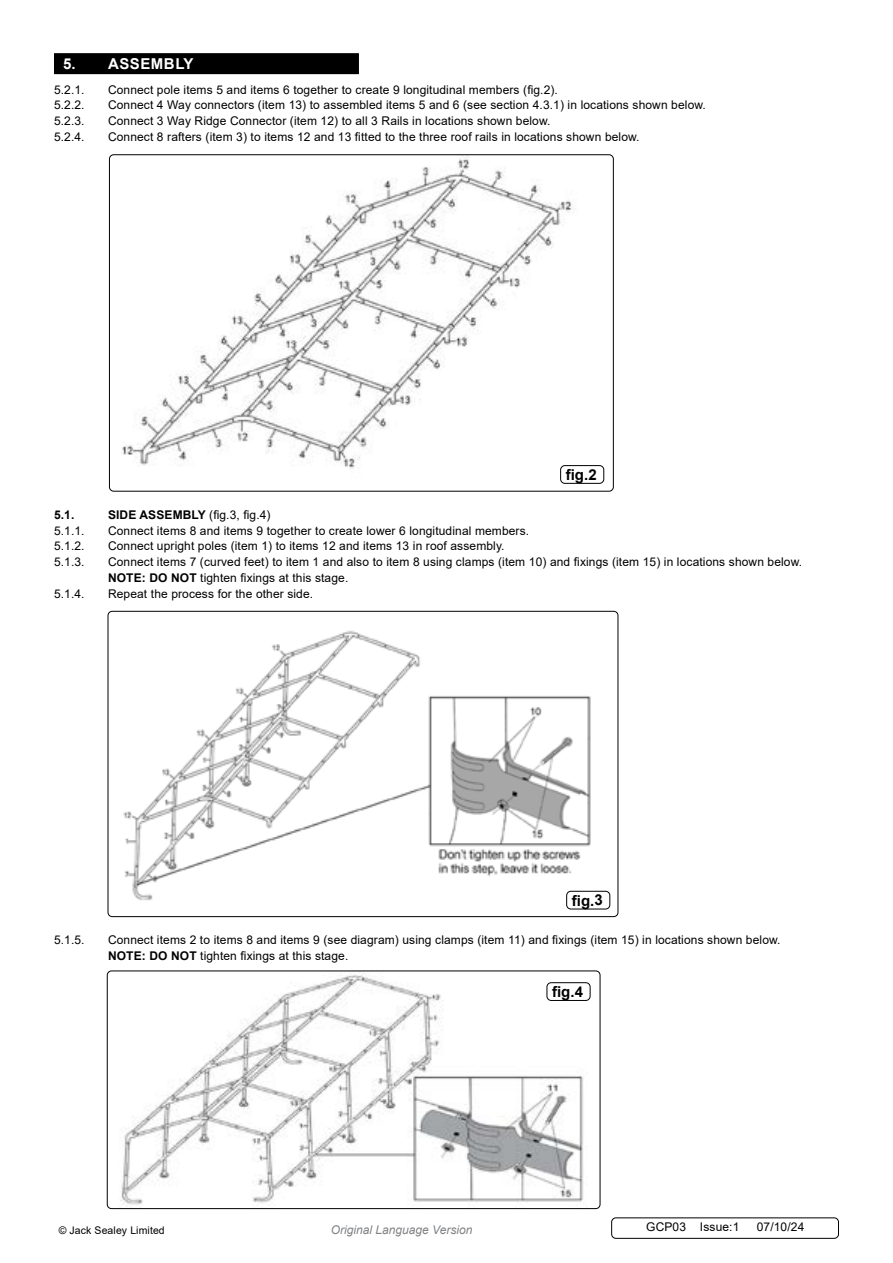
<style>
.page{position:relative;width:893px;height:1263px;background:#fff}
.page>*{position:absolute;margin:0;border:0;box-sizing:border-box;transform-origin:0 0}
.t1{font:700 15px "Arial";color:#000}
.t2{font:700 15px "Arial";letter-spacing:.035em;color:#fff}
.t3{font:12px/15.8px "Arial";letter-spacing:.01em;color:#000}
.t4{font:italic 12px "Arial";color:#808285}
.t5{font:700 12px "Arial";color:#000}
.t6{font:10.5px "Arial";letter-spacing:.01em;color:#000}
.s1{font-weight:700}
</style>
<div class="page">
<div style="left:54px;top:53px;width:305px;height:21px;background:#000"></div>
<img style="left:107px;top:972px;width:493px;height:236px">
<div style="left:107px;top:970px;width:493px;height:239px;border:1px solid #000;border-radius:4px"></div>
<img style="left:111px;top:156px;width:501px;height:334px">
<img style="left:123px;top:631px;width:488px;height:278px">
<div style="left:108px;top:611px;width:510px;height:306px;border:1px solid #000;border-radius:4px"></div>
<div style="left:561px;top:466px;width:43px;height:17px;background:#fff;border-radius:4px"></div>
<div style="left:560px;top:465px;width:44px;height:19px;border:1px solid #000;border-radius:4px"></div>
<div style="left:567px;top:891px;width:43px;height:18px;background:#fff;border-radius:4px"></div>
<div style="left:566px;top:891px;width:44px;height:18px;border:1px solid #000;border-radius:4px"></div>
<div style="left:547px;top:983px;width:43px;height:17px;background:#fff;border-radius:4px"></div>
<div style="left:547px;top:982px;width:43px;height:19px;border:1px solid #000;border-radius:4px"></div>
<div style="left:611px;top:1217px;width:228px;height:22px;border:1px solid #000;border-radius:4px"></div>
<p class="t2" style="left:63px;top:53px;width:132px">5. ASSEMBLY</p>
<p class="t3" style="left:54px;top:81px;width:32px">5.2.1.</p>
<p class="t3" style="left:108px;top:81px;width:451px">Connect pole items 5 and items 6 together to create 9 longitudinal members (fig.2).</p>
<p class="t3" style="left:54px;top:97px;width:32px">5.2.2.</p>
<p class="t3" style="left:108px;top:97px;width:599px">Connect 4 Way connectors (item 13) to assembled items 5 and 6 (see section 4.3.1) in locations shown below.</p>
<p class="t3" style="left:54px;top:113px;width:32px">5.2.3.</p>
<p class="t3" style="left:108px;top:113px;width:444px">Connect 3 Way Ridge Connector (item 12) to all 3 Rails in locations shown below.</p>
<p class="t3" style="left:54px;top:129px;width:32px">5.2.4.</p>
<p class="t3" style="left:108px;top:129px;width:533px">Connect 8 rafters (item 3) to items 12 and 13 fitted to the three roof rails in locations shown below.</p>
<p class="t1" style="left:566px;top:464px;width:32px">fig.2</p>
<p class="t5" style="left:54px;top:506px;width:22px">5.1.</p>
<p class="t3" style="left:108px;top:507px;width:164px"><span class="s1">SIDE ASSEMBLY</span> (fig.3, fig.4)</p>
<p class="t3" style="left:54px;top:522px;width:32px">5.1.1.</p>
<p class="t3" style="left:108px;top:522px;width:423px">Connect items 8 and items 9 together to create lower 6 longitudinal members.</p>
<p class="t3" style="left:54px;top:538px;width:32px">5.1.2.</p>
<p class="t3" style="left:108px;top:538px;width:398px">Connect upright poles (item 1) to items 12 and items 13 in roof assembly.</p>
<p class="t3" style="left:54px;top:554px;width:32px">5.1.3.</p>
<p class="t3" style="left:108px;top:554px;width:696px">Connect items 7 (curved feet) to item 1 and also to item 8 using clamps (item 10) and fixings (item 15) in locations shown below.<br><span class="s1">NOTE: DO NOT</span> tighten fixings at this stage.</p>
<p class="t3" style="left:54px;top:585px;width:32px">5.1.4.</p>
<p class="t3" style="left:108px;top:585px;width:207px">Repeat the process for the other side.</p>
<p class="t1" style="left:572px;top:890px;width:32px">fig.3</p>
<p class="t3" style="left:54px;top:932px;width:32px">5.1.5.</p>
<p class="t3" style="left:108px;top:932px;width:674px">Connect items 2 to items 8 and items 9 (see diagram) using clamps (item 11) and fixings (item 15) in locations shown below.<br><span class="s1">NOTE: DO NOT</span> tighten fixings at this stage.</p>
<p class="t1" style="left:552px;top:981px;width:32px">fig.4</p>
<p class="t6" style="left:59px;top:1223px;width:108px">© Jack Sealey Limited</p>
<p class="t4" style="left:331px;top:1222px;width:143px">Original Language Version</p>
<p class="t3" style="left:646px;top:1219px;width:95px">GCP03 Issue:1</p>
<p class="t3" style="left:757px;top:1219px;width:49px">07/10/24</p>
</div>
